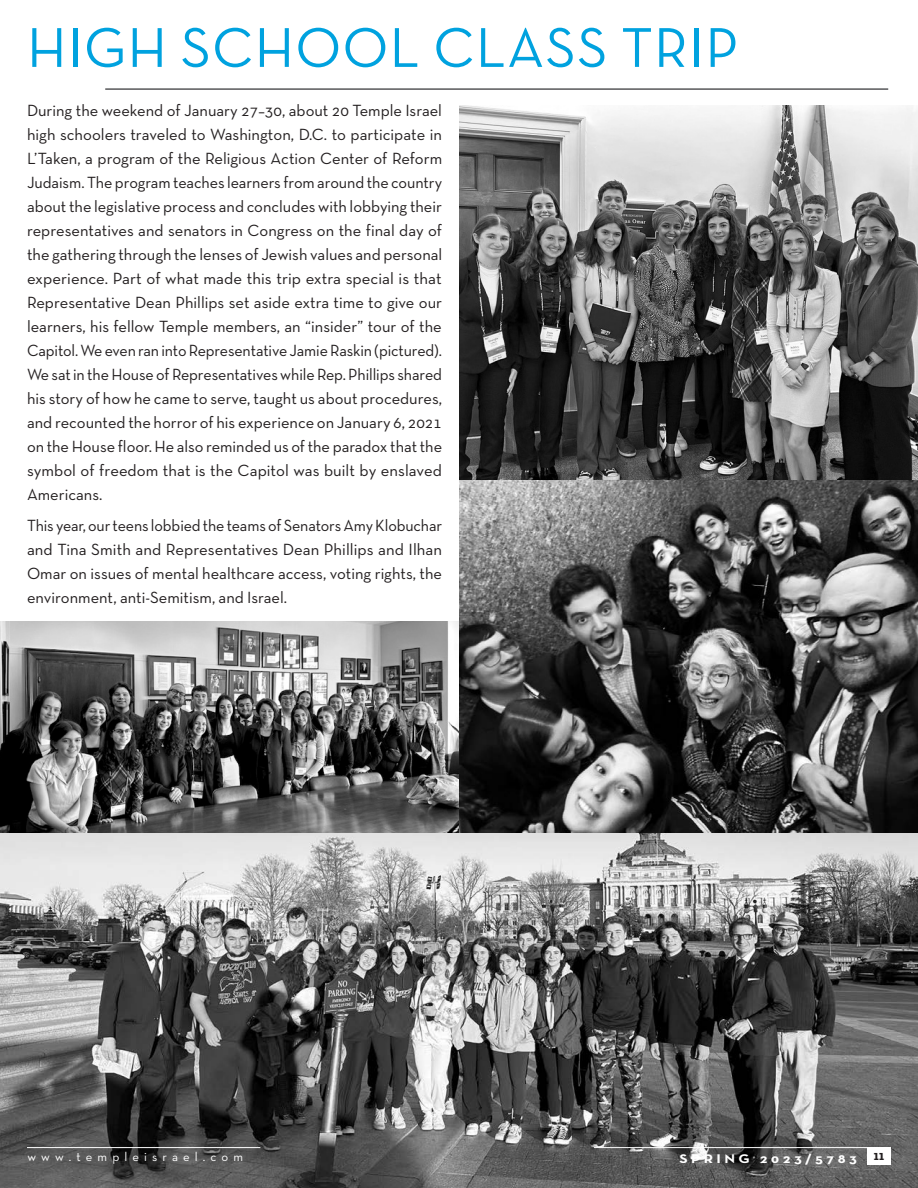
<style>
.page{position:relative;width:918px;height:1188px;background:#fff}
.page>*{position:absolute;margin:0;border:0;box-sizing:border-box;transform-origin:0 0}
.t1{font:57px "Neutra Text TF";letter-spacing:.02em;color:#00a2df}
.Event_Title{font:16.5px/24px "Neutra Text TF";color:#231f20;text-align:justify}
.t2{font:700 13.5px "Neutraface Slab Text";color:#231f20}
.t3{font:12.75px "Neutra Text TF";letter-spacing:.4em;color:#fff}
.t4{font:700 12.75px "Neutra Text TF";letter-spacing:.225em;color:#fff;scale:1.2 1}
</style>
<div class="page">
<hr style="left:105px;top:88px;width:783px;height:2px;background:#57585a">
<img style="left:0;top:833px;width:918px;height:355px">
<img style="left:0;top:621px;width:459px;height:212px">
<img style="left:459px;top:105px;width:459px;height:376px">
<img style="left:459px;top:481px;width:459px;height:352px">
<div style="left:867px;top:1148px;width:24px;height:17px;background:#fff"></div>
<hr style="left:594px;top:1147px;width:273px;height:1px;background:#fff">
<hr style="left:27px;top:1147px;width:233px;height:1px;background:#fff">
<p class="t1" style="left:27px;top:13px;width:713px">HIGH SCHOOL CLASS TRIP</p>
<p class="Event_Title" style="left:27px;top:98px;width:417px">During the weekend of January 27–30, about 20 Temple Israel high schoolers traveled to Washington, D.C. to participate in L’Taken, a program of the Religious Action Center of Reform Judaism. The program teaches learners from around the country about the legislative process and concludes with lobbying their representatives and senators in Congress on the final day of the gathering through the lenses of Jewish values and personal experience. Part of what made this trip extra special is that Representative Dean Phillips set aside extra time to give our learners, his fellow Temple members, an “insider” tour of the Capitol. We even ran into Representative Jamie Raskin (pictured).<br>We sat in the House of Representatives while Rep. Phillips shared his story of how he came to serve, taught us about procedures, and recounted the horror of his experience on January 6, 2021 on the House floor. He also reminded us of the paradox that the symbol of freedom that is the Capitol was built by enslaved Americans.</p>
<p class="Event_Title" style="left:27px;top:513px;width:417px">This year, our teens lobbied the teams of Senators Amy Klobuchar and Tina Smith and Representatives Dean Phillips and Ilhan Omar on issues of mental healthcare access, voting rights, the environment, anti-Semitism, and Israel.</p>
<p class="t3" style="left:27px;top:1149px;width:217px">www.templeisrael.com</p>
<p class="t4" style="left:760px;top:1150px;width:83px">2023/5783</p>
<p class="t4" style="left:679px;top:1150px;width:60px">SPRING</p>
<p class="t2" style="left:874px;top:1146px;width:12px">11</p>
</div>
